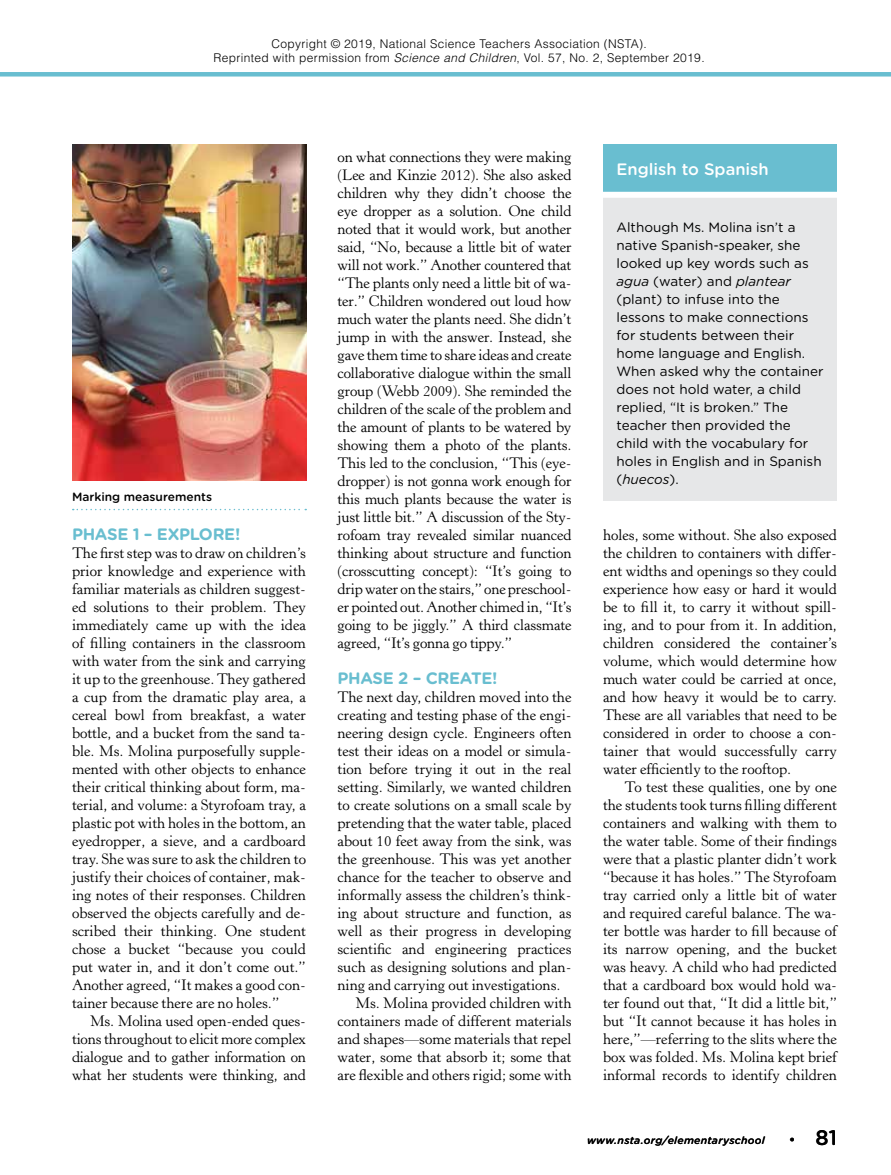
<style>
.page{position:relative;width:891px;height:1175px;background:#fff}
.page>*{position:absolute;margin:0;border:0;box-sizing:border-box;transform-origin:0 0}
.t1{font:500 21px "Gotham Rounded";color:#000}
.t2{font:700 16.5px "Gotham Rounded";letter-spacing:-.02em;color:#69bed0}
.t3{font:500 16.5px "Gotham Rounded";color:#fff}
.t4{font:15px/18px "Horley Old Style MT Std";color:#000;text-align:justify}
.t5{font:13.5px/18px "Gotham Rounded";color:#000}
.t6{font:300 12px/13.5px "Helvetica LT Std";letter-spacing:.03em;color:#000;text-align:center}
.t7{font:500 12px "Gotham Rounded";color:#000}
.t8{font:italic 500 10.5px "Gotham Rounded";letter-spacing:.025em;color:#000}
.s1{font-style:italic}
.s2{font-family:"Horley Old Style MT Std";font-weight:700;font-size:13.5px}
</style>
<div class="page">
<div style="left:603px;top:144px;width:234px;height:356px;background:#e6e7e8"></div>
<div style="left:603px;top:144px;width:234px;height:49px;background:#69bed0"></div>
<div style="left:598px;top:192px;width:244px;height:6px;background:#fff"></div>
<img style="left:72px;top:144px;width:234px;height:337px">
<hr style="left:0;top:72px;width:891px;height:4px;background:#69bed0">
<svg style="left:73px;top:509px;width:233px;height:1px"></svg>
<p class="t6" style="left:214px;top:37px;width:493px">Copyright © 2019, National Science Teachers Association (NSTA).<br>Reprinted with permission from <span class="s1">Science and Children</span>, Vol. 57, No. 2, September 2019.</p>
<p class="t7" style="left:72px;top:488px;width:142px">Marking measurements</p>
<p class="t2" style="left:72px;top:522px;width:170px">PHASE 1 – EXPLORE!</p>
<p class="t4" style="left:72px;top:544px;width:236px">The first step was to draw on children’s prior knowledge and experience with familiar materials as children suggest&shy;ed solutions to their problem. They immediately came up with the idea of filling containers in the classroom with water from the sink and carrying it up to the greenhouse. They gathered a cup from the dramatic play area, a cereal bowl from breakfast, a water bottle, and a bucket from the sand ta&shy;ble. Ms. Molina purposefully supple&shy;mented with other objects to enhance their critical thinking about form, ma&shy;terial, and volume: a Styrofoam tray, a plastic pot with holes in the bottom, an eyedropper, a sieve, and a cardboard tray. She was sure to ask the children to justify their choices of container, mak&shy;ing notes of their responses. Children observed the objects carefully and de&shy;scribed their thinking. One student chose a bucket “because you could put water in, and it don’t come out.” Another agreed, “It makes a good con&shy;tainer because there are no holes.”</p>
<p class="t4" style="left:72px;top:1012px;width:236px;text-indent:18px">Ms. Molina used open-ended ques&shy;tions throughout to elicit more complex dialogue and to gather information on what her students were thinking, and</p>
<p class="t4" style="left:338px;top:148px;width:236px">on what connections they were making (Lee and Kinzie 2012). She also asked children why they didn’t choose the eye dropper as a solution. One child noted that it would work, but another said, “No, because a little bit of water will not work.” Another countered that “The plants only need a little bit of wa&shy;ter.” Children wondered out loud how much water the plants need. She didn’t jump in with the answer. Instead, she gave them time to share ideas and create collaborative dialogue within the small group (Webb 2009). She reminded the children of the scale of the problem and the amount of plants to be watered by showing them a photo of the plants.<br>This led to the conclusion, “This (eye&shy;dropper) is not gonna work enough for this much plants because the water is just little bit.” A discussion of the Sty&shy;rofoam tray revealed similar nuanced thinking about structure and function (crosscutting concept): “It’s going to drip water on the stairs,” one preschool&shy;er pointed out. Another chimed in, “It’s going to be jiggly.” A third classmate agreed, “It’s gonna go tippy.”</p>
<p class="t2" style="left:338px;top:666px;width:161px">PHASE 2 – CREATE!</p>
<p class="t4" style="left:338px;top:688px;width:236px">The next day, children moved into the</p>
<p class="t4" style="left:338px;top:706px;width:236px">creating and testing phase of the engi-</p>
<p class="t4" style="left:338px;top:724px;width:235px">neering design cycle. Engineers often</p>
<p class="t4" style="left:338px;top:742px;width:236px">test their ideas on a model or simula-</p>
<p class="t4" style="left:338px;top:760px;width:235px">tion before trying it out in the real</p>
<p class="t4" style="left:338px;top:778px;width:236px">setting. Similarly, we wanted children</p>
<p class="t4" style="left:338px;top:796px;width:235px">to create solutions on a small scale by</p>
<p class="t4" style="left:338px;top:814px;width:235px">pretending that the water table, placed</p>
<p class="t4" style="left:338px;top:832px;width:235px">about 10 feet away from the sink, was</p>
<p class="t4" style="left:338px;top:850px;width:236px">the greenhouse. This was yet another</p>
<p class="t4" style="left:338px;top:868px;width:236px">chance for the teacher to observe and</p>
<p class="t4" style="left:338px;top:886px;width:236px">informally assess the children’s think-</p>
<p class="t4" style="left:338px;top:904px;width:235px">ing about structure and function, as</p>
<p class="t4" style="left:338px;top:922px;width:236px">well as their progress in developing</p>
<p class="t4" style="left:338px;top:940px;width:235px">scientific and engineering practices</p>
<p class="t4" style="left:338px;top:958px;width:235px">such as designing solutions and plan-</p>
<p class="t4" style="left:338px;top:976px;width:225px">ning and carrying out investigations.</p>
<p class="t4" style="left:356px;top:994px;width:217px">Ms. Molina provided children with</p>
<p class="t4" style="left:338px;top:1012px;width:236px">containers made of different materials</p>
<p class="t4" style="left:338px;top:1030px;width:236px">and shapes—some materials that repel</p>
<p class="t4" style="left:338px;top:1048px;width:235px">water, some that absorb it; some that</p>
<p class="t4" style="left:338px;top:1066px;width:235px">are flexible and others rigid; some with</p>
<p class="t3" style="left:616px;top:158px;width:154px">English to Spanish</p>
<p class="t5" style="left:616px;top:218px;width:208px">Although Ms. Molina isn’t a native Spanish-speaker, she looked up key words such as <span class="s1">agua</span> (water) and <span class="s1">plantear </span>(plant) to infuse into the lessons to make connections for students between their home language and English.<br>When asked why the container does not hold water, a child replied, “It is broken.” The teacher then provided the child with the vocabulary for holes in English and in Spanish (<span class="s1">huecos</span>).</p>
<p class="t4" style="left:603px;top:526px;width:236px">holes, some without. She also exposed the children to containers with differ&shy;ent widths and openings so they could experience how easy or hard it would be to fill it, to carry it without spill&shy;ing, and to pour from it. In addition, children considered the container’s volume, which would determine how much water could be carried at once, and how heavy it would be to carry.<br>These are all variables that need to be considered in order to choose a con&shy;tainer that would successfully carry water efficiently to the rooftop.</p>
<p class="t4" style="left:603px;top:778px;width:236px;text-indent:22px">To test these qualities, one by one the students took turns filling different containers and walking with them to the water table. Some of their findings were that a plastic planter didn’t work “because it has holes.” The Styrofoam tray carried only a little bit of water and required careful balance. The wa&shy;ter bottle was harder to fill because of its narrow opening, and the bucket was heavy. A child who had predicted that a cardboard box would hold wa&shy;ter found out that, “It did a little bit,” but “It cannot because it has holes in here,”—referring to the slits where the box was folded. Ms. Molina kept brief informal records to identify children</p>
<p class="t8" style="left:587px;top:1132px;width:179px">www.nsta.org/elementaryschool</p>
<h1 class="t1" style="left:790px;top:1122px;width:49px"><span class="s2">•</span> 81</h1>
</div>
